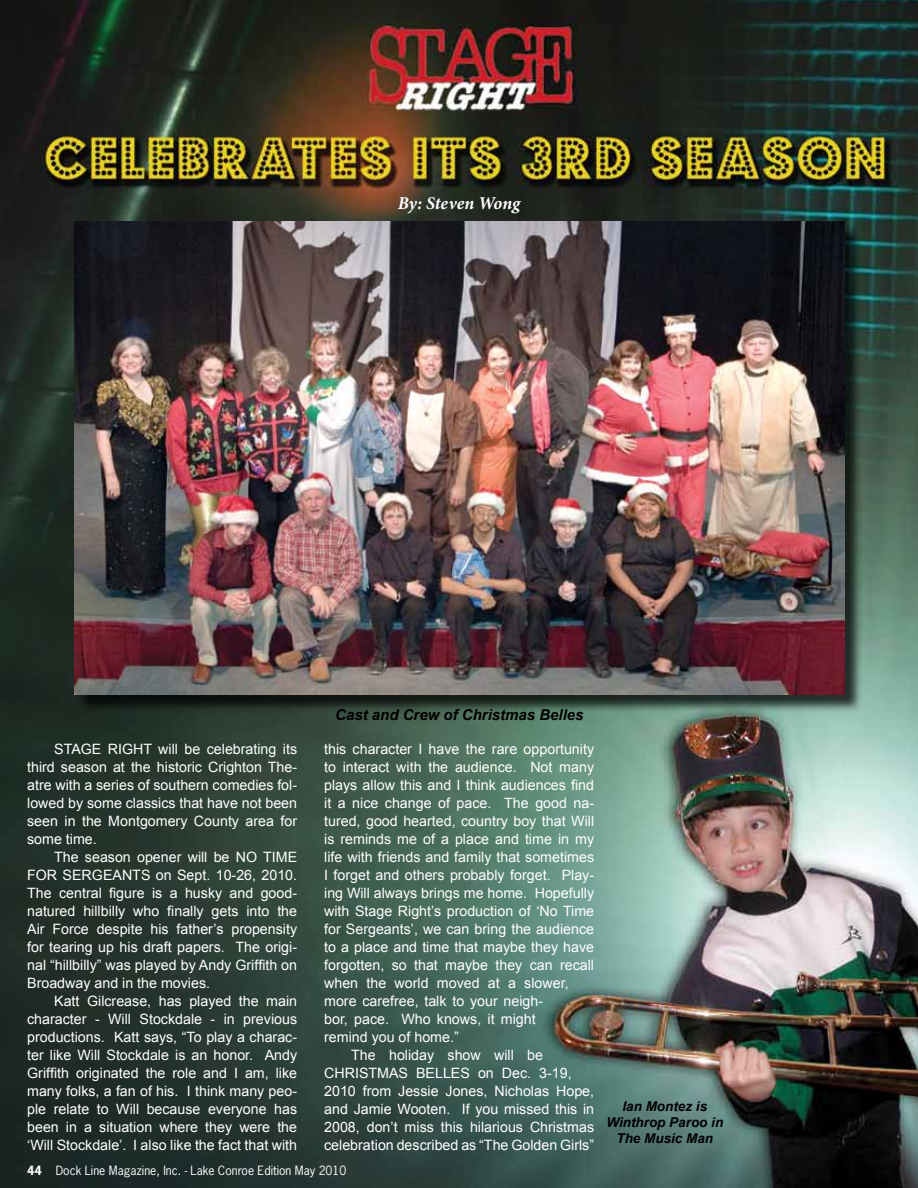
<style>
.page{position:relative;width:918px;height:1188px;background:#fff}
.page>*{position:absolute;margin:0;border:0;box-sizing:border-box;transform-origin:0 0}
.t1{font:italic 700 18px "Minion Pro";letter-spacing:-.005em;color:#fff}
.t2{font:italic 700 15px "Arial";color:#000}
.t3{font:14.25px/18px "Arial";color:#fff;text-align:justify}
.t4{font:italic 700 13.5px/16.2px "Arial";color:#000;text-align:center}
.t5{font:12px "News Gothic Std";color:#fff}
.s1{font-weight:700}
</style>
<div class="page">
<img style="left:0;top:0;width:918px;height:1188px">
<div style="left:76px;top:224px;width:787px;height:489px;background:#000;opacity:.75"></div>
<img style="left:74px;top:222px;width:771px;height:472px">
<p class="t1" style="left:398px;top:191px;width:124px">By: Steven Wong</p>
<p class="t3" style="left:27px;top:741px;width:272px;text-indent:27px">STAGE RIGHT will be celebrating its third season at the historic Crighton The&shy;atre with a series of southern comedies fol&shy;lowed by some classics that have not been seen in the Montgomery County area for some time.</p>
<p class="t3" style="left:27px;top:849px;width:272px;text-indent:27px">The season opener will be NO TIME FOR SERGEANTS on Sept. 10-26, 2010.<br>The central figure is a husky and good&shy;natured hillbilly who finally gets into the Air Force despite his father’s propensity for tearing up his draft papers. The origi&shy;nal “hillbilly” was played by Andy Griffith on Broadway and in the movies.</p>
<p class="t3" style="left:27px;top:993px;width:271px;text-indent:27px">Katt Gilcrease, has played the main character - Will Stockdale - in previous productions. Katt says, “To play a charac&shy;ter like Will Stockdale is an honor. Andy Griffith originated the role and I am, like many folks, a fan of his. I think many peo&shy;ple relate to Will because everyone has been in a situation where they were the ‘Will Stockdale’. I also like the fact that with</p>
<p class="t2" style="left:335px;top:705px;width:250px">Cast and Crew of Christmas Belles</p>
<p class="t3" style="left:324px;top:741px;width:271px">this character I have the rare opportunity</p>
<p class="t3" style="left:324px;top:759px;width:271px">to interact with the audience. Not many</p>
<p class="t3" style="left:324px;top:777px;width:271px">plays allow this and I think audiences find</p>
<p class="t3" style="left:324px;top:795px;width:271px">it a nice change of pace. The good na-</p>
<p class="t3" style="left:324px;top:813px;width:271px">tured, good hearted, country boy that Will</p>
<p class="t3" style="left:324px;top:831px;width:271px">is reminds me of a place and time in my</p>
<p class="t3" style="left:324px;top:849px;width:271px">life with friends and family that sometimes</p>
<p class="t3" style="left:324px;top:867px;width:271px">I forget and others probably forget. Play-</p>
<p class="t3" style="left:324px;top:885px;width:271px">ing Will always brings me home. Hopefully</p>
<p class="t3" style="left:324px;top:903px;width:271px">with Stage Right’s production of ‘No Time</p>
<p class="t3" style="left:324px;top:921px;width:271px">for Sergeants’, we can bring the audience</p>
<p class="t3" style="left:324px;top:939px;width:271px">to a place and time that maybe they have</p>
<p class="t3" style="left:324px;top:957px;width:271px">forgotten, so that maybe they can recall</p>
<p class="t3" style="left:324px;top:975px;width:246px">when the world moved at a slower,</p>
<p class="t3" style="left:324px;top:993px;width:220px">more carefree, talk to your neigh-</p>
<p class="t3" style="left:324px;top:1011px;width:213px">bor, pace. Who knows, it might</p>
<p class="t3" style="left:324px;top:1029px;width:136px">remind you of home.”</p>
<p class="t3" style="left:351px;top:1047px;width:193px">The holiday show will be</p>
<p class="t3" style="left:324px;top:1065px;width:249px">CHRISTMAS BELLES on Dec. 3-19,</p>
<p class="t3" style="left:324px;top:1083px;width:271px">2010 from Jessie Jones, Nicholas Hope,</p>
<p class="t3" style="left:324px;top:1101px;width:271px">and Jamie Wooten. If you missed this in</p>
<p class="t3" style="left:324px;top:1119px;width:271px">2008, don’t miss this hilarious Christmas</p>
<p class="t3" style="left:324px;top:1137px;width:272px">celebration described as “The Golden Girls”</p>
<p class="t5" style="left:27px;top:1163px;width:321px"><span class="s1">44</span> Dock Line Magazine, Inc. - Lake Conroe Edition May 2010</p>
<p class="t4" style="left:606px;top:1098px;width:118px">Ian Montez is<br>Winthrop Paroo in<br>The Music Man</p>
</div>
